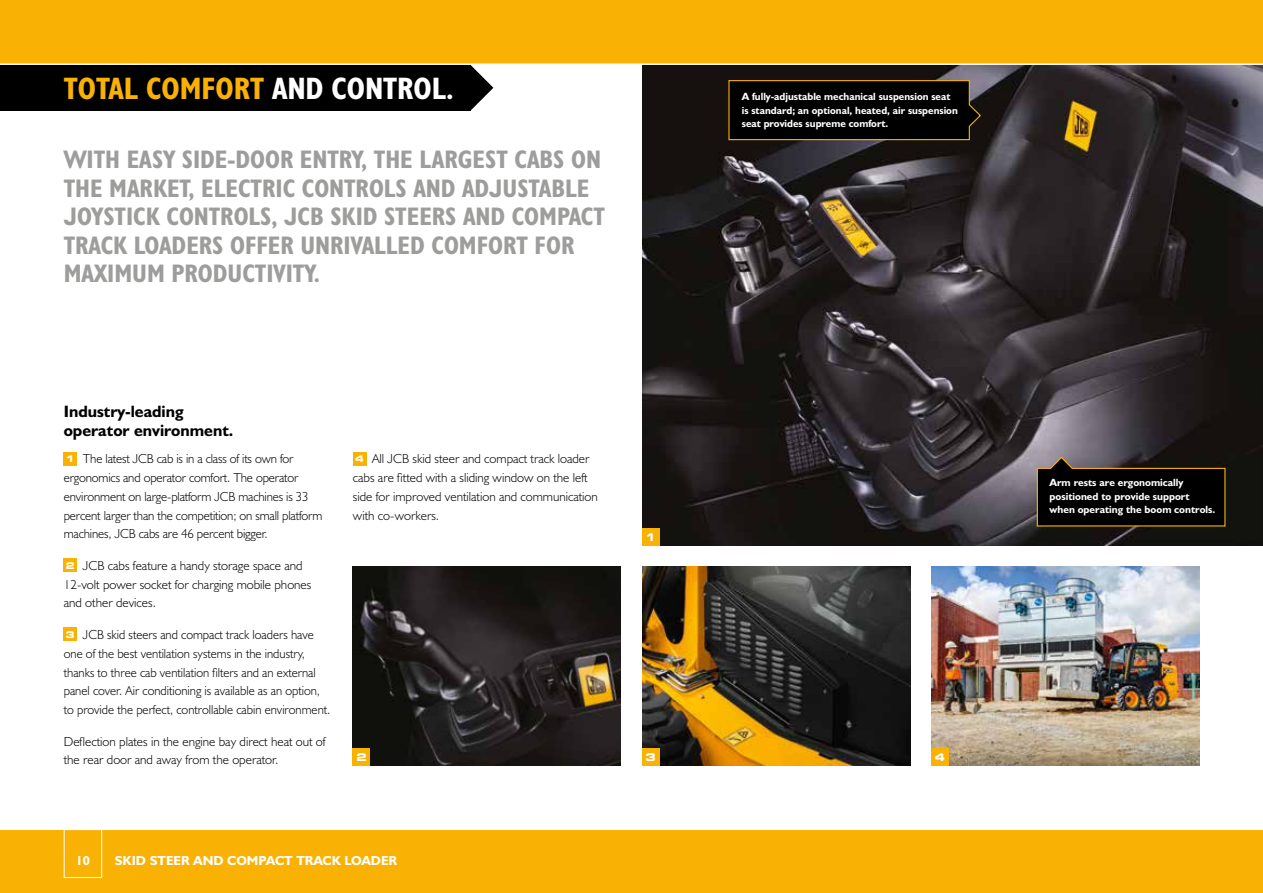
<style>
.page{position:relative;width:1263px;height:893px;background:#fff}
.page>*{position:absolute;margin:0;border:0;box-sizing:border-box;transform-origin:0 0}
.t1{font:31.2px "JCB Bold Condensed";color:#f9b104}
.t2{font:25.5px/28.5px "JCB Bold Condensed";color:#9d9d9c}
.t3{font:16.5px/18.8px "JCB Bold";color:#000}
.t4{font:13.2px/18.8px "JCB Light";color:#000}
.t5{font:13.2px "JCB Bold";color:#fff}
.t6{font:10.5px/13.5px "JCB Bold";color:#fff}
.t7{font:700 expanded 10.5px "Square 721 BT";color:#fff}
.s1{color:#fff}
.s2{font-family:"Square 721 BT";font-weight:700;font-stretch:expanded;font-size:9.15px;color:#fff}
</style>
<div class="page">
<img style="left:642px;top:65px;width:621px;height:481px">
<svg style="left:471px;top:65px;width:22px;height:45px"></svg>
<div style="left:0;top:54px;width:471px;height:57px;background:#000"></div>
<div style="left:0;top:0;width:1263px;height:64px;background:#f9b104"></div>
<hr style="left:0;top:63px;width:1263px;height:2px;background:#fff">
<div style="left:0;top:829px;width:1263px;height:64px;background:#f9b104"></div>
<hr style="left:0;top:828px;width:1263px;height:2px;background:#fff">
<div style="left:64px;top:829px;width:38px;height:49px;border:1px solid #fff"></div>
<div style="left:64px;top:452px;width:13px;height:13px;background:#f9b104"></div>
<div style="left:64px;top:559px;width:13px;height:13px;background:#f9b104"></div>
<div style="left:64px;top:628px;width:13px;height:13px;background:#f9b104"></div>
<div style="left:353px;top:452px;width:13px;height:13px;background:#f9b104"></div>
<img style="left:353px;top:567px;width:268px;height:198px">
<img style="left:642px;top:567px;width:268px;height:198px">
<img style="left:931px;top:567px;width:268px;height:198px">
<div style="left:353px;top:748px;width:17px;height:17px;background:#f9b104"></div>
<div style="left:642px;top:748px;width:17px;height:17px;background:#f9b104"></div>
<div style="left:931px;top:748px;width:17px;height:17px;background:#f9b104"></div>
<div style="left:642px;top:529px;width:17px;height:17px;background:#f9b104"></div>
<svg style="left:728px;top:80px;width:254px;height:61px;background:#0d0a03"></svg>
<svg style="left:1036px;top:456px;width:190px;height:71px;background:#14110a"></svg>
<h1 class="t1" style="left:64px;top:69px;width:391px">TOTAL COMFORT <span class="s1">AND CONTROL.</span></h1>
<h2 class="t2" style="left:64px;top:145px;width:543px">WITH EASY SIDE-DOOR ENTRY, THE LARGEST CABS ON THE MARKET, ELECTRIC CONTROLS AND ADJUSTABLE JOYSTICK CONTROLS, JCB SKID STEERS AND COMPACT TRACK LOADERS OFFER UNRIVALLED COMFORT FOR MAXIMUM PRODUCTIVITY.</h2>
<p class="t6" style="left:742px;top:90px;width:218px">A fully-adjustable mechanical suspension seat is standard; an optional, heated, air suspension seat provides supreme comfort.</p>
<p class="t3" style="left:64px;top:402px;width:171px">Industry-leading operator environment.</p>
<p class="t4" style="left:64px;top:449px;width:260px"><span class="s2">1</span> The latest JCB cab is in a class of its own for ergonomics and operator comfort. The operator environment on large-platform JCB machines is 33 percent larger than the competition; on small platform machines, JCB cabs are 46 percent bigger.</p>
<p class="t4" style="left:64px;top:556px;width:249px"><span class="s2">2</span> JCB cabs feature a handy storage space and<br>12-volt power socket for charging mobile phones and other devices.</p>
<p class="t4" style="left:64px;top:625px;width:268px"><span class="s2">3</span> JCB skid steers and compact track loaders have one of the best ventilation systems in the industry, thanks to three cab ventilation filters and an external panel cover. Air conditioning is available as an option, to provide the perfect, controllable cabin environment.</p>
<p class="t4" style="left:64px;top:731px;width:263px">Deflection plates in the engine bay direct heat out of the rear door and away from the operator.</p>
<p class="t4" style="left:353px;top:449px;width:246px"><span class="s2">4</span> All JCB skid steer and compact track loader cabs are fitted with a sliding window on the left side for improved ventilation and communication with co-workers.</p>
<p class="t7" style="left:645px;top:531px;width:12px">1</p>
<p class="t7" style="left:356px;top:751px;width:12px">2</p>
<p class="t7" style="left:645px;top:751px;width:12px">3</p>
<p class="t7" style="left:935px;top:751px;width:12px">4</p>
<p class="t5" style="left:76px;top:852px;width:16px">10</p>
<p class="t5" style="left:115px;top:852px;width:284px">SKID STEER AND COMPACT TRACK LOADER</p>
<p class="t6" style="left:1049px;top:476px;width:167px">Arm rests are ergonomically positioned to provide support when operating the boom controls.</p>
</div>
